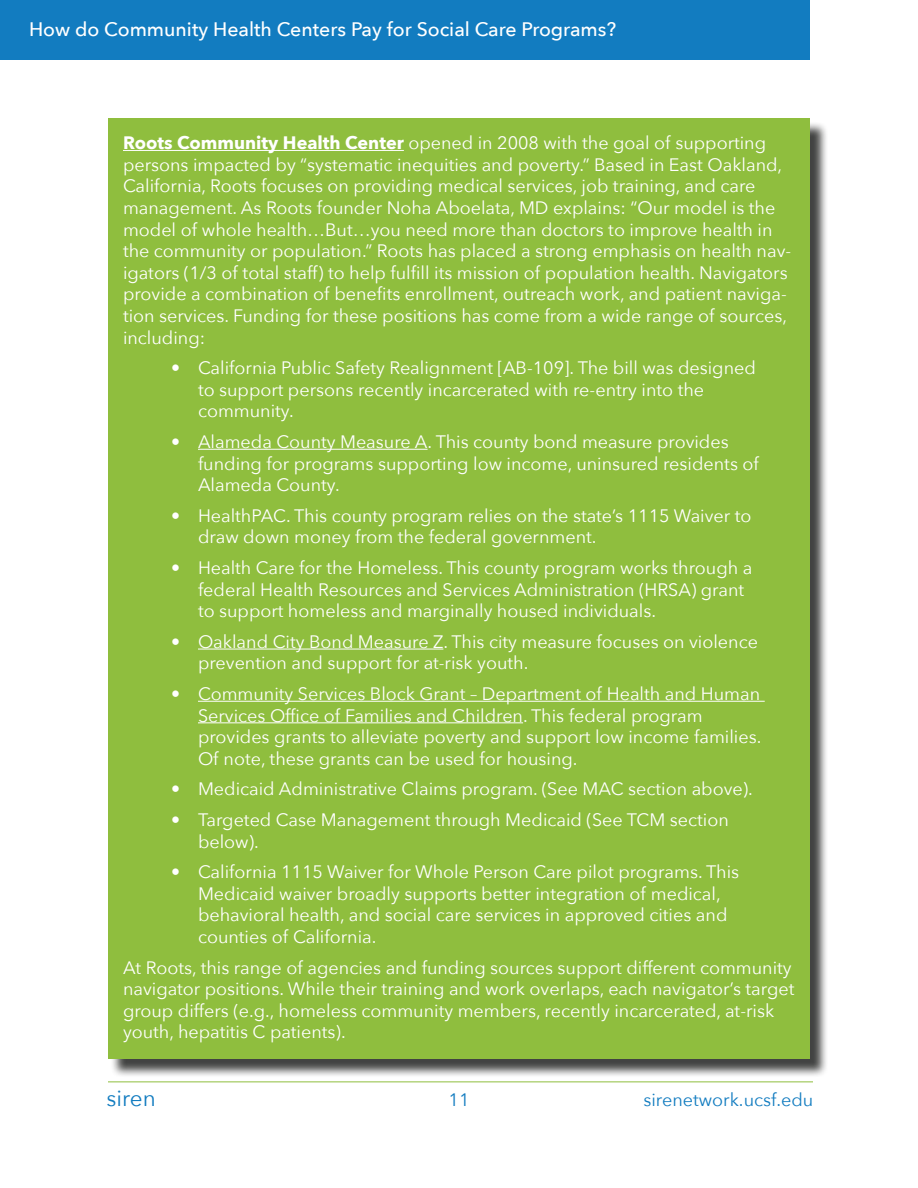
<style>
.page{position:relative;width:918px;height:1188px;background:#fff}
.page>*{position:absolute;margin:0;border:0;box-sizing:border-box;transform-origin:0 0}
.t1{font:22.5px "Avenir Next";color:#127cc0}
.t2{font:500 19.5px "Avenir Next";color:#fff}
.t3{font:18px/21.6px "Avenir Next";color:#fff}
.t4{font:18px "Avenir Next";color:#127cc0}
.s1{font-weight:700}
</style>
<div class="page">
<hr style="left:108px;top:1082px;width:705px;height:1px;background:#8fbe3e">
<div style="left:0;top:0;width:810px;height:60px;background:#127cc0"></div>
<div style="left:110px;top:121px;width:719px;height:957px;background:#040503;opacity:.75"></div>
<div style="left:108px;top:118px;width:702px;height:941px;background:#8fbe3e"></div>
<hr style="left:123px;top:150px;width:281px;height:1px;background:#fff">
<hr style="left:198px;top:449px;width:230px;height:1px;background:#fff">
<hr style="left:198px;top:649px;width:245px;height:1px;background:#fff">
<hr style="left:198px;top:701px;width:567px;height:1px;background:#fff">
<hr style="left:198px;top:722px;width:325px;height:1px;background:#fff">
<p class="t2" style="left:29px;top:13px;width:589px">How do Community Health Centers Pay for Social Care Programs?</p>
<p class="t3" style="left:123px;top:131px;width:670px"><span class="s1">Roots Community Health Center</span> opened in 2008 with the goal of supporting persons impacted by “systematic inequities and poverty.” Based in East Oakland, California, Roots focuses on providing medical services, job training, and care management. As Roots founder Noha Aboelata, MD explains: “Our model is the model of whole health…But…you need more than doctors to improve health in the community or population.” Roots has placed a strong emphasis on health nav&shy;igators (1/3 of total staff) to help fulfill its mission of population health. Navigators provide a combination of benefits enrollment, outreach work, and patient naviga&shy;tion services. Funding for these positions has come from a wide range of sources, including:</p>
<p class="t3" style="left:198px;top:356px;width:559px;text-indent:-27px">• California Public Safety Realignment [AB-109]. The bill was designed to support persons recently incarcerated with re-entry into the community.</p>
<p class="t3" style="left:198px;top:430px;width:562px;text-indent:-27px">• Alameda County Measure A. This county bond measure provides funding for programs supporting low income, uninsured residents of<br>Alameda County.</p>
<p class="t3" style="left:198px;top:504px;width:555px;text-indent:-27px">• HealthPAC. This county program relies on the state’s 1115 Waiver to draw down money from the federal government.</p>
<p class="t3" style="left:198px;top:556px;width:556px;text-indent:-27px">• Health Care for the Homeless. This county program works through a federal Health Resources and Services Administration (HRSA) grant to support homeless and marginally housed individuals.</p>
<p class="t3" style="left:198px;top:630px;width:562px;text-indent:-27px">• Oakland City Bond Measure Z. This city measure focuses on violence prevention and support for at-risk youth.</p>
<p class="t3" style="left:198px;top:682px;width:565px;text-indent:-27px">• Community Services Block Grant – Department of Health and Human Services Office of Families and Children. This federal program provides grants to alleviate poverty and support low income families.<br>Of note, these grants can be used for housing.</p>
<p class="t3" style="left:171px;top:777px;width:583px">• Medicaid Administrative Claims program. (See MAC section above).</p>
<p class="t3" style="left:198px;top:808px;width:532px;text-indent:-27px">• Targeted Case Management through Medicaid (See TCM section below).</p>
<p class="t3" style="left:198px;top:860px;width:543px;text-indent:-27px">• California 1115 Waiver for Whole Person Care pilot programs. This Medicaid waiver broadly supports better integration of medical, behavioral health, and social care services in approved cities and counties of California.</p>
<p class="t3" style="left:123px;top:956px;width:673px">At Roots, this range of agencies and funding sources support different community navigator positions. While their training and work overlaps, each navigator’s target group differs (e.g., homeless community members, recently incarcerated, at-risk youth, hepatitis C patients).</p>
<p class="t1" style="left:106px;top:1079px;width:51px">siren</p>
<p class="t4" style="left:449px;top:1085px;width:22px">11</p>
<p class="t4" style="left:644px;top:1084px;width:171px">sirenetwork.ucsf.edu</p>
</div>
